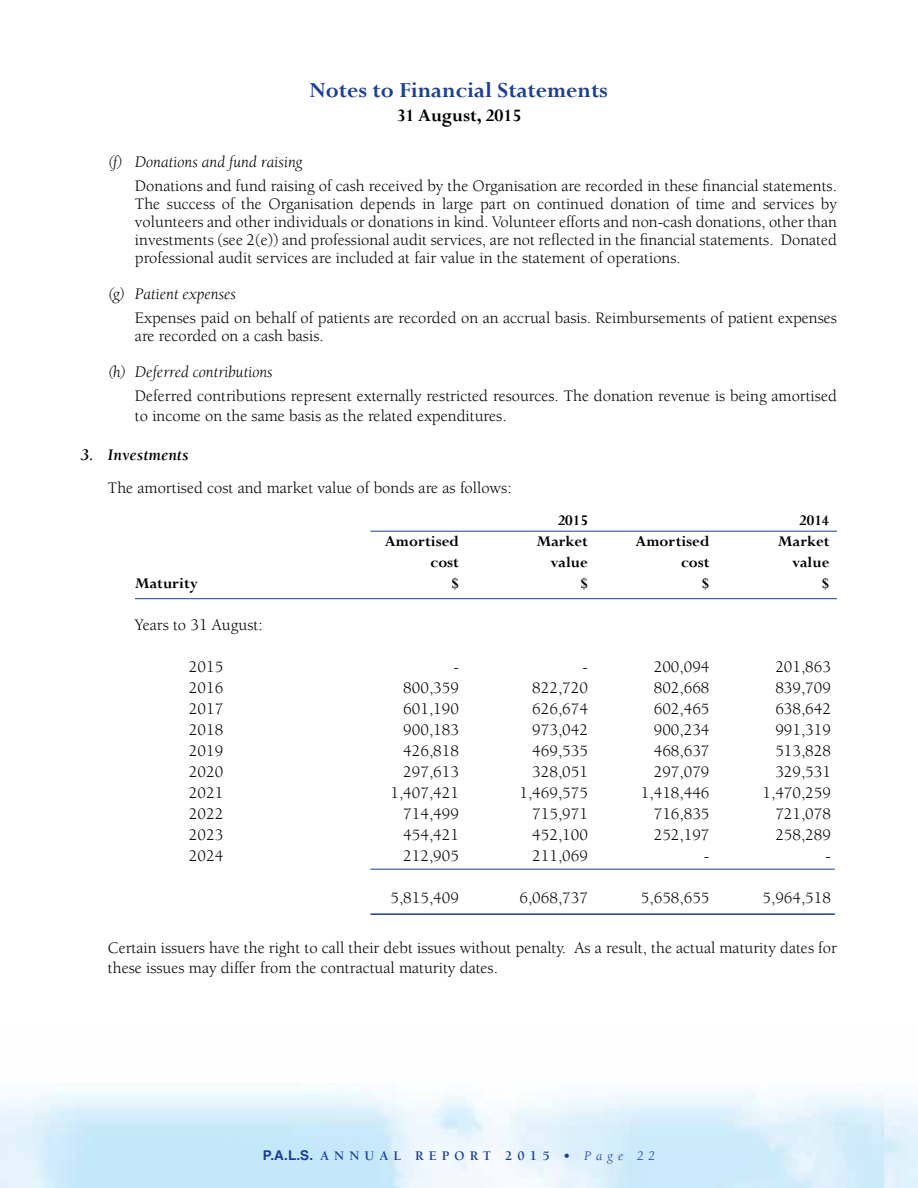
<style>
.page{position:relative;width:918px;height:1188px;background:#fff}
.page>*{position:absolute;margin:0;border:0;box-sizing:border-box;transform-origin:0 0}
.t1{font:700 24px "Perpetua";color:#1c3f94}
.t2{font:700 19.5px "Perpetua";color:#000}
.t3{font:16.5px/18px "Berkeley Std";color:#000}
.t4{font:italic 16.5px "Berkeley Std";color:#000}
.t5{font:700 16.5px "Perpetua";color:#000}
.t6{font:italic 700 16.5px "Berkeley Std";color:#000}
.t7{font:700 13.5px "Berkeley Std";letter-spacing:.38em;color:#1c3f94}
.s1{font-family:"Helvetica"}
.s2{font-weight:400;font-style:italic}
</style>
<div class="page">
<hr style="left:135px;top:598px;width:702px;height:1px;background:#1c3f94">
<hr style="left:370px;top:869px;width:465px;height:1px;background:#1c3f94">
<hr style="left:370px;top:913px;width:465px;height:2px;background:#1c3f94">
<hr style="left:370px;top:531px;width:467px;height:1px;background:#1c3f94">
<h1 class="t1" style="left:310px;top:75px;width:300px">Notes to Financial Statements</h1>
<p class="t2" style="left:397px;top:103px;width:126px">31 August, 2015</p>
<p class="t4" style="left:108px;top:153px;width:196px">(f) Donations and fund raising</p>
<p class="t3" style="left:135px;top:177px;width:704px;text-align:justify">Donations and fund raising of cash received by the Organisation are recorded in these financial statements.<br>The success of the Organisation depends in large part on continued donation of time and services by volunteers and other individuals or donations in kind. Volunteer efforts and non-cash donations, other than investments (see 2(e)) and professional audit services, are not reflected in the financial statements. Donated professional audit services are included at fair value in the statement of operations.</p>
<p class="t4" style="left:108px;top:285px;width:130px">(g) Patient expenses</p>
<p class="t3" style="left:135px;top:309px;width:704px">Expenses paid on behalf of patients are recorded on an accrual basis. Reimbursements of patient expenses are recorded on a cash basis.</p>
<p class="t4" style="left:108px;top:363px;width:166px">(h) Deferred contributions</p>
<p class="t3" style="left:135px;top:386px;width:703px;line-height:19.8px">Deferred contributions represent externally restricted resources. The donation revenue is being amortised to income on the same basis as the related expenditures.</p>
<p class="t6" style="left:81px;top:446px;width:109px">3. Investments</p>
<p class="t3" style="left:108px;top:479px;width:405px">The amortised cost and market value of bonds are as follows:</p>
<p class="t5" style="left:558px;top:510px;width:32px">2015</p>
<p class="t5" style="left:799px;top:510px;width:32px">2014</p>
<p class="t5" style="left:385px;top:531px;width:76px">Amortised</p>
<p class="t5" style="left:536px;top:531px;width:53px">Market</p>
<p class="t5" style="left:635px;top:531px;width:76px">Amortised</p>
<p class="t5" style="left:778px;top:531px;width:53px">Market</p>
<p class="t5" style="left:431px;top:552px;width:30px">cost</p>
<p class="t5" style="left:551px;top:552px;width:39px">value</p>
<p class="t5" style="left:681px;top:552px;width:30px">cost</p>
<p class="t5" style="left:792px;top:552px;width:39px">value</p>
<p class="t5" style="left:135px;top:573px;width:65px">Maturity</p>
<p class="t5" style="left:451px;top:573px;width:9px">$</p>
<p class="t5" style="left:580px;top:573px;width:9px">$</p>
<p class="t5" style="left:702px;top:573px;width:9px">$</p>
<p class="t5" style="left:822px;top:573px;width:9px">$</p>
<p class="t3" style="left:135px;top:616px;width:129px">Years to 31 August:</p>
<p class="t3" style="left:189px;top:658px;width:36px">2015</p>
<p class="t3" style="left:453px;top:658px;width:7px">-</p>
<p class="t3" style="left:582px;top:658px;width:7px">-</p>
<p class="t3" style="left:654px;top:658px;width:57px">200,094</p>
<p class="t3" style="left:775px;top:658px;width:57px">201,863</p>
<p class="t3" style="left:189px;top:679px;width:36px">2016</p>
<p class="t3" style="left:403px;top:679px;width:57px">800,359</p>
<p class="t3" style="left:532px;top:679px;width:57px">822,720</p>
<p class="t3" style="left:654px;top:679px;width:57px">802,668</p>
<p class="t3" style="left:775px;top:679px;width:57px">839,709</p>
<p class="t3" style="left:189px;top:700px;width:36px">2017</p>
<p class="t3" style="left:403px;top:700px;width:57px">601,190</p>
<p class="t3" style="left:532px;top:700px;width:57px">626,674</p>
<p class="t3" style="left:654px;top:700px;width:57px">602,465</p>
<p class="t3" style="left:775px;top:700px;width:57px">638,642</p>
<p class="t3" style="left:189px;top:721px;width:36px">2018</p>
<p class="t3" style="left:403px;top:721px;width:57px">900,183</p>
<p class="t3" style="left:532px;top:721px;width:57px">973,042</p>
<p class="t3" style="left:654px;top:721px;width:57px">900,234</p>
<p class="t3" style="left:775px;top:721px;width:57px">991,319</p>
<p class="t3" style="left:189px;top:742px;width:36px">2019</p>
<p class="t3" style="left:403px;top:742px;width:57px">426,818</p>
<p class="t3" style="left:532px;top:742px;width:57px">469,535</p>
<p class="t3" style="left:654px;top:742px;width:57px">468,637</p>
<p class="t3" style="left:775px;top:742px;width:57px">513,828</p>
<p class="t3" style="left:189px;top:764px;width:36px">2020</p>
<p class="t3" style="left:403px;top:764px;width:57px">297,613</p>
<p class="t3" style="left:532px;top:764px;width:57px">328,051</p>
<p class="t3" style="left:654px;top:764px;width:57px">297,079</p>
<p class="t3" style="left:775px;top:764px;width:57px">329,531</p>
<p class="t3" style="left:189px;top:785px;width:36px">2021</p>
<p class="t3" style="left:390px;top:785px;width:70px">1,407,421</p>
<p class="t3" style="left:519px;top:785px;width:70px">1,469,575</p>
<p class="t3" style="left:641px;top:785px;width:70px">1,418,446</p>
<p class="t3" style="left:763px;top:785px;width:70px">1,470,259</p>
<p class="t3" style="left:189px;top:806px;width:36px">2022</p>
<p class="t3" style="left:403px;top:806px;width:57px">714,499</p>
<p class="t3" style="left:532px;top:806px;width:57px">715,971</p>
<p class="t3" style="left:654px;top:806px;width:57px">716,835</p>
<p class="t3" style="left:775px;top:806px;width:57px">721,078</p>
<p class="t3" style="left:189px;top:827px;width:36px">2023</p>
<p class="t3" style="left:403px;top:827px;width:57px">454,421</p>
<p class="t3" style="left:532px;top:827px;width:57px">452,100</p>
<p class="t3" style="left:654px;top:827px;width:57px">252,197</p>
<p class="t3" style="left:775px;top:827px;width:57px">258,289</p>
<p class="t3" style="left:189px;top:848px;width:36px">2024</p>
<p class="t3" style="left:403px;top:848px;width:57px">212,905</p>
<p class="t3" style="left:532px;top:848px;width:57px">211,069</p>
<p class="t3" style="left:704px;top:848px;width:7px">-</p>
<p class="t3" style="left:826px;top:848px;width:7px">-</p>
<p class="t3" style="left:390px;top:890px;width:70px">5,815,409</p>
<p class="t3" style="left:519px;top:890px;width:70px">6,068,737</p>
<p class="t3" style="left:641px;top:890px;width:70px">5,658,655</p>
<p class="t3" style="left:763px;top:890px;width:70px">5,964,518</p>
<p class="t3" style="left:108px;top:938px;width:730px;line-height:19.8px">Certain issuers have the right to call their debt issues without penalty. As a result, the actual maturity dates for these issues may differ from the contractual maturity dates.</p>
<p class="t7" style="left:263px;top:1148px;width:394px"><span class="s1">P.A.L.S.</span> ANNUAL REPORT 2015 • <span class="s2">Page 22</span></p>
</div>
